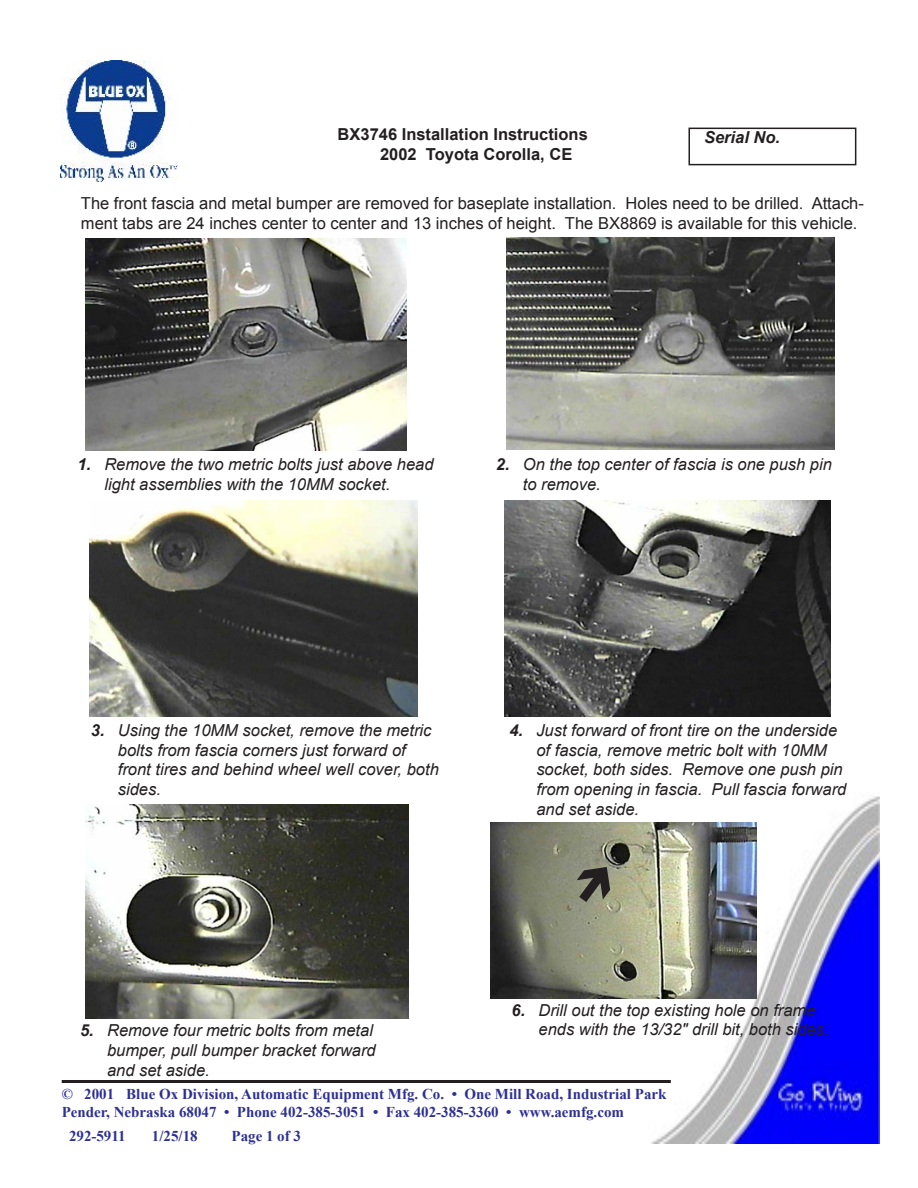
<style>
.page{position:relative;width:918px;height:1188px;background:#fff}
.page>*{position:absolute;margin:0;border:0;box-sizing:border-box;transform-origin:0 0}
.Caption_-_Helv_-_11{font:italic 16.5px/19.8px "Arial";color:#231f20}
.BX_Body-_Helv_11{font:16.5px/19.8px "Arial";color:#231f20}
.BX_Body-_Helv_11-2{font:700 16.5px/19.8px "Arial";color:#231f20}
.Caption_-_Helv_-_11-2{font:italic 700 16.5px "Arial";color:#231f20}
.t1{font:700 15px/18px "Times New Roman";color:#2e3092}
.s1{font-weight:700}
</style>
<div class="page">
<img style="left:61px;top:60px;width:116px;height:122px">
<img style="left:651px;top:796px;width:228px;height:348px">
<hr style="left:62px;top:1080px;width:609px;height:3px;background:#231f20">
<div style="left:688px;top:128px;width:168px;height:37px;border:2px solid #231f20"></div>
<img style="left:86px;top:238px;width:320px;height:213px">
<img style="left:89px;top:501px;width:329px;height:216px">
<img style="left:504px;top:501px;width:326px;height:216px">
<img style="left:86px;top:804px;width:322px;height:214px">
<img style="left:490px;top:822px;width:267px;height:177px">
<img style="left:506px;top:237px;width:328px;height:213px">
<svg style="left:575px;top:867px;width:37px;height:36px"></svg>
<p class="BX_Body-_Helv_11-2" style="left:380px;top:125px;width:209px;text-indent:-43px">BX3746 Installation Instructions<br>2002 Toyota Corolla, CE</p>
<p class="Caption_-_Helv_-_11-2" style="left:704px;top:126px;width:78px">Serial No.</p>
<p class="BX_Body-_Helv_11" style="left:81px;top:194px;width:785px">The front fascia and metal bumper are removed for baseplate installation. Holes need to be drilled. Attach&shy;ment tabs are 24 inches center to center and 13 inches of height. The BX8869 is available for this vehicle.</p>
<p class="Caption_-_Helv_-_11" style="left:104px;top:455px;width:331px;text-indent:-27px"><span class="s1">1.</span> Remove the two metric bolts just above head light assemblies with the 10MM socket.</p>
<p class="Caption_-_Helv_-_11" style="left:523px;top:455px;width:311px;text-indent:-27px"><span class="s1">2.</span> On the top center of fascia is one push pin to remove.</p>
<p class="Caption_-_Helv_-_11" style="left:118px;top:720px;width:323px;text-indent:-27px"><span class="s1">3.</span> Using the 10MM socket, remove the metric bolts from fascia corners just forward of front tires and behind wheel well cover, both sides.</p>
<p class="Caption_-_Helv_-_11" style="left:536px;top:720px;width:311px;text-indent:-27px"><span class="s1">4.</span> Just forward of front tire on the underside of fascia, remove metric bolt with 10MM socket, both sides. Remove one push pin from opening in fascia. Pull fascia forward and set aside.</p>
<p class="Caption_-_Helv_-_11" style="left:107px;top:1021px;width:270px;text-indent:-27px"><span class="s1">5.</span> Remove four metric bolts from metal bumper, pull bumper bracket forward and set aside.</p>
<p class="Caption_-_Helv_-_11" style="left:539px;top:1000px;width:292px;text-indent:-27px"><span class="s1">6.</span> Drill out the top existing hole on frame ends with the 13/32" drill bit, both sides.</p>
<p class="t1" style="left:62px;top:1085px;width:606px">© 2001 Blue Ox Division, Automatic Equipment Mfg. Co. • One Mill Road, Industrial Park<br>Pender, Nebraska 68047 • Phone 402-385-3051 • Fax 402-385-3360 • www.aemfg.com</p>
<p class="t1" style="left:69px;top:1126px;width:58px">292-5911</p>
<p class="t1" style="left:152px;top:1126px;width:47px">1/25/18</p>
<p class="t1" style="left:232px;top:1126px;width:71px">Page 1 of 3</p>
</div>
